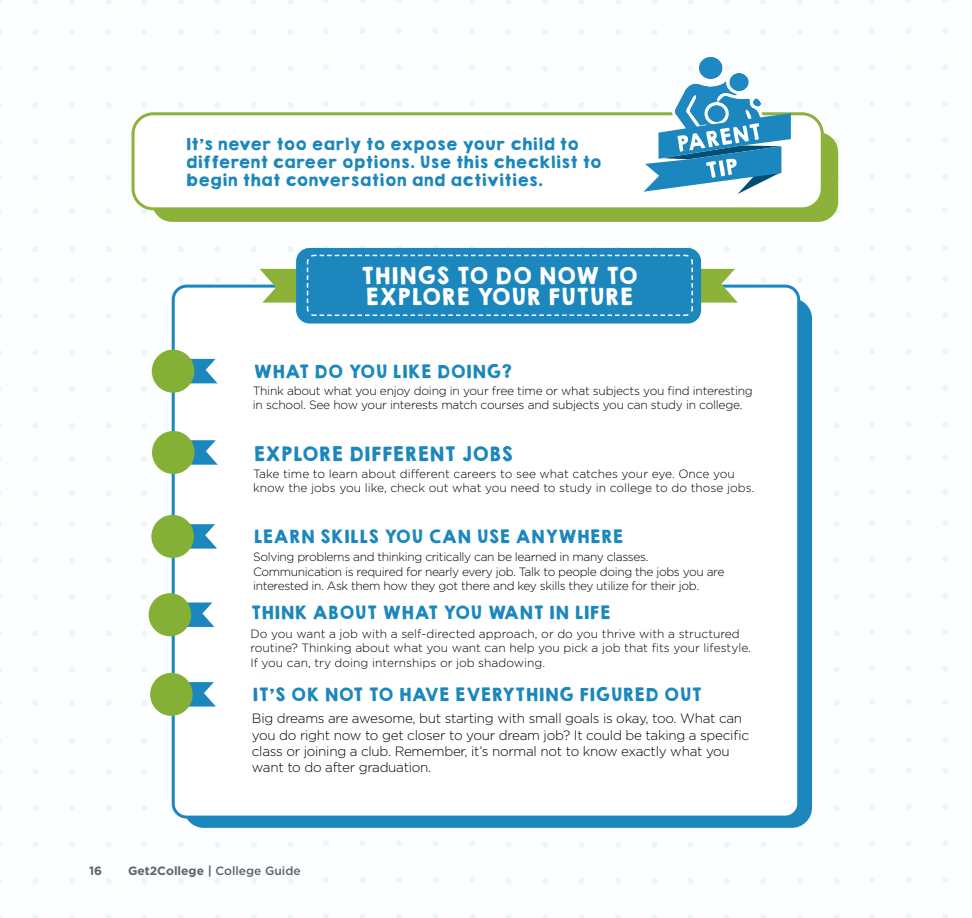
<style>
.page{position:relative;width:972px;height:918px;background:#fff}
.page>*{position:absolute;margin:0;border:0;box-sizing:border-box;transform-origin:0 0}
.t1{font:21px/21px "KGHAPPY Solid";color:#fff}
.t2{font:18px "KGHAPPY Solid";color:#1b87bd}
.t3{font:16.5px "KGHAPPY Solid";color:#1b87bd}
.t4{font:15px/18px "KGHAPPY Solid";letter-spacing:-.01em;color:#1b87bd}
.t5{font:300 13.5px/16.2px "Gotham";letter-spacing:-.02em;color:#000}
.t6{font:300 12px/14.4px "Gotham";letter-spacing:-.02em;color:#000}
.t7{font:300 12px/14.4px "Gotham";color:#000}
.t8{font:700 12px "Gotham";color:#616264}
.s1{font-weight:500}
</style>
<div class="page">
<img style="left:0;top:0;width:948px;height:918px">
<div style="left:184px;top:298px;width:628px;height:530px;background:#1b87bd;border-radius:20px"></div>
<div style="left:173px;top:286px;width:626px;height:531px;background:#fff;border-radius:14px"></div>
<svg style="left:190px;top:359px;width:27px;height:24px"></svg>
<svg style="left:191px;top:440px;width:27px;height:25px"></svg>
<svg style="left:190px;top:524px;width:27px;height:25px"></svg>
<svg style="left:187px;top:603px;width:27px;height:24px"></svg>
<svg style="left:189px;top:682px;width:27px;height:25px"></svg>
<div style="left:152px;top:350px;width:42px;height:43px;background:#84b135;border-radius:50%"></div>
<div style="left:152px;top:431px;width:43px;height:43px;background:#84b135;border-radius:50%"></div>
<div style="left:151px;top:515px;width:43px;height:43px;background:#84b135;border-radius:50%"></div>
<div style="left:149px;top:593px;width:42px;height:43px;background:#84b135;border-radius:50%"></div>
<div style="left:150px;top:673px;width:43px;height:43px;background:#84b135;border-radius:50%"></div>
<div style="left:296px;top:248px;width:405px;height:76px;background:#1b87bd;border-radius:14px"></div>
<svg style="left:260px;top:254px;width:478px;height:63px"></svg>
<div style="left:152px;top:132px;width:686px;height:90px;background:#8cb23a;border-radius:20px"></div>
<div style="left:133px;top:114px;width:689px;height:95px;background:#fff;border-radius:20px"></div>
<div style="left:132px;top:112px;width:692px;height:98px;border:3px solid #8cb23a;border-radius:20px"></div>
<svg style="left:644px;top:54px;width:147px;height:140px"></svg>
<p class="t4" style="left:185px;top:135px;width:417px">It’s never too early to expose your child to different career options. Use this checklist to begin that conversation and activities.</p>
<h1 class="t1" style="left:361px;top:265px;width:278px">THINGS TO DO NOW TO<br>EXPLORE YOUR FUTURE</h1>
<h3 class="t3" style="left:253px;top:359px;width:261px">WHAT DO YOU LIKE DOING?</h3>
<p class="t6" style="left:253px;top:383px;width:501px">Think about what you enjoy doing in your free time or what subjects you find interesting in school. See how your interests match courses and subjects you can study in college.</p>
<h2 class="t2" style="left:253px;top:440px;width:261px">EXPLORE DIFFERENT JOBS</h2>
<p class="t7" style="left:253px;top:466px;width:503px">Take time to learn about different careers to see what catches your eye. Once you know the jobs you like, check out what you need to study in college to do those jobs.</p>
<h3 class="t3" style="left:253px;top:524px;width:372px">LEARN SKILLS YOU CAN USE ANYWHERE</h3>
<p class="t6" style="left:253px;top:549px;width:473px">Solving problems and thinking critically can be learned in many classes.<br>Communication is required for nearly every job. Talk to people doing the jobs you are interested in. Ask them how they got there and key skills they utilize for their job.</p>
<p class="t7" style="left:250px;top:626px;width:502px">Do you want a job with a self-directed approach, or do you thrive with a structured routine? Thinking about what you want can help you pick a job that fits your lifestyle.<br>If you can, try doing internships or job shadowing.</p>
<h3 class="t3" style="left:250px;top:600px;width:361px">THINK ABOUT WHAT YOU WANT IN LIFE</h3>
<h3 class="t3" style="left:252px;top:682px;width:451px">IT'S OK NOT TO HAVE EVERYTHING FIGURED OUT</h3>
<p class="t5" style="left:252px;top:710px;width:499px">Big dreams are awesome, but starting with small goals is okay, too. What can you do right now to get closer to your dream job? It could be taking a specific class or joining a club. Remember, it’s normal not to know exactly what you want to do after graduation.</p>
<p class="t8" style="left:89px;top:864px;width:15px">16</p>
<p class="t8" style="left:128px;top:864px;width:174px">Get2College | <span class="s1">College Guide</span></p>
</div>
